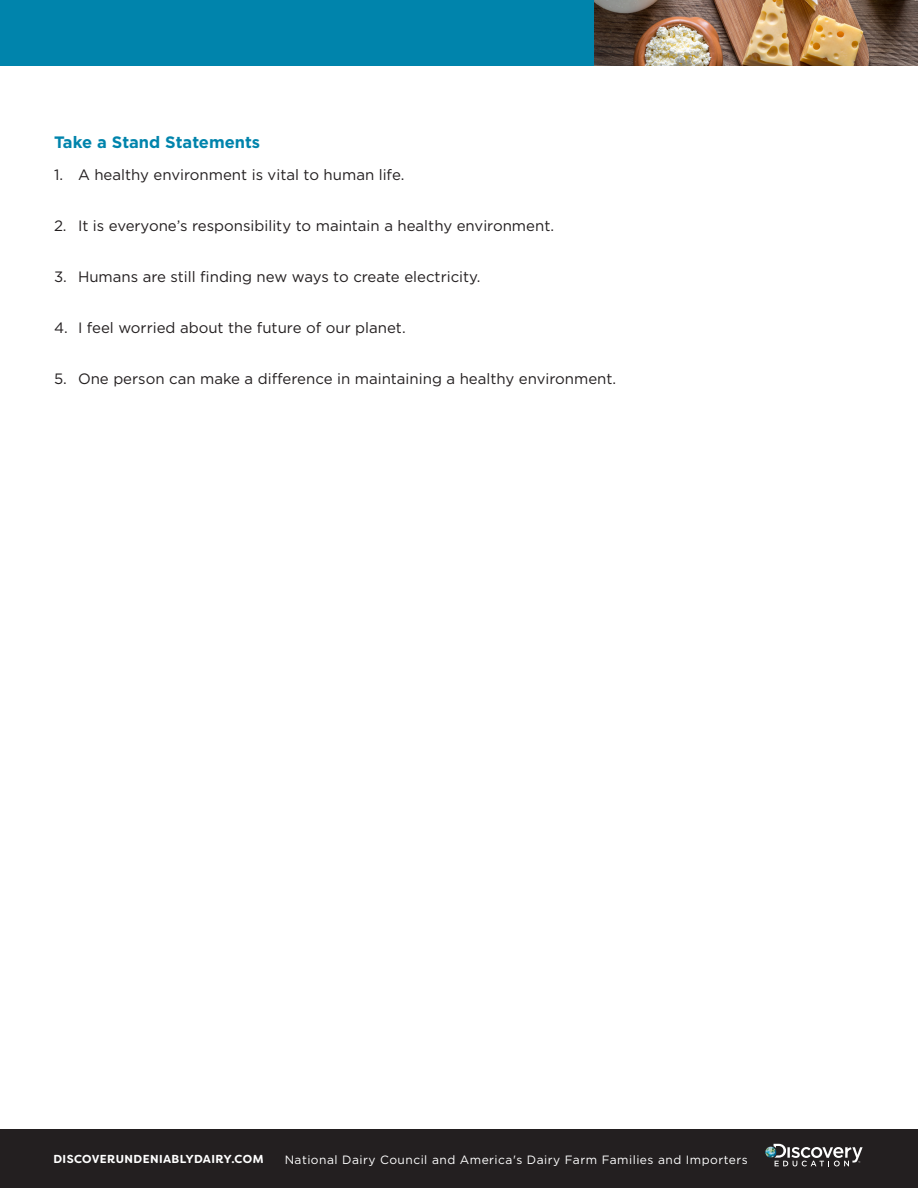
<style>
.page{position:relative;width:918px;height:1188px;background:#fff}
.page>*{position:absolute;margin:0;border:0;box-sizing:border-box;transform-origin:0 0}
.Subhead_1{font:700 16.5px "Gotham";color:#0084ac}
.t1{font:15px "Gotham";color:#231f20}
.t2{font:12px "Gotham";letter-spacing:.04em;color:#fff}
.t3{font:700 11.55px "Filson Soft";letter-spacing:.03em;color:#fff}
</style>
<div class="page">
<div style="left:0;top:0;width:594px;height:66px;background:#0084ac"></div>
<img style="left:594px;top:0;width:324px;height:66px">
<div style="left:0;top:1129px;width:918px;height:59px;background:#231f20"></div>
<svg style="left:765px;top:1144px;width:98px;height:22px"></svg>
<p class="Subhead_1" style="left:54px;top:132px;width:208px">Take a Stand Statements</p>
<p class="t1" style="left:54px;top:165px;width:352px">1. A healthy environment is vital to human life.</p>
<p class="t1" style="left:54px;top:216px;width:502px">2. It is everyone’s responsibility to maintain a healthy environment.</p>
<p class="t1" style="left:54px;top:267px;width:428px">3. Humans are still finding new ways to create electricity.</p>
<p class="t1" style="left:54px;top:318px;width:353px">4. I feel worried about the future of our planet.</p>
<p class="t1" style="left:54px;top:369px;width:564px">5. One person can make a difference in maintaining a healthy environment.</p>
<p class="t3" style="left:53px;top:1152px;width:212px">DISCOVERUNDENIABLYDAIRY.COM</p>
<p class="t2" style="left:285px;top:1152px;width:465px">National Dairy Council and America's Dairy Farm Families and Importers</p>
</div>
